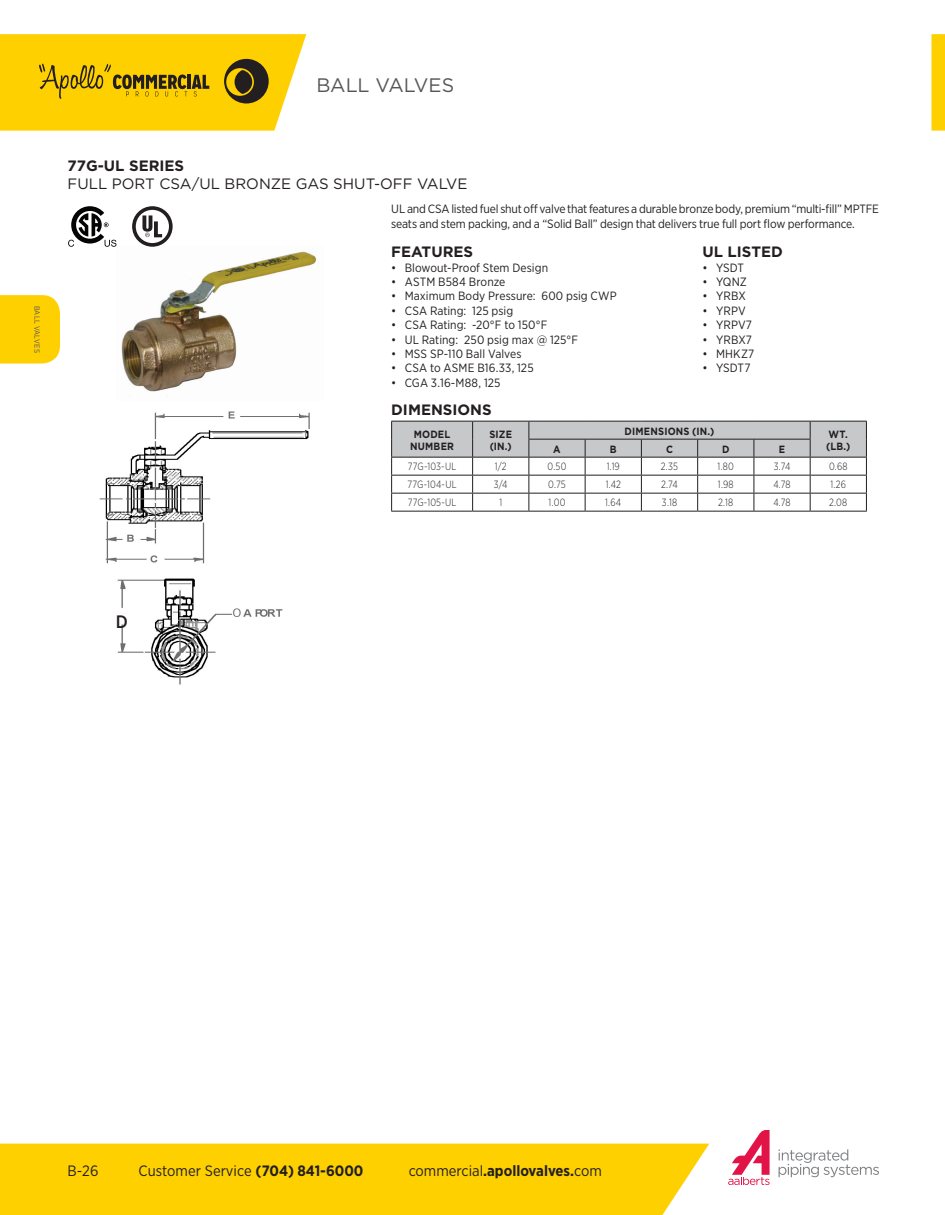
<style>
.page{position:relative;width:945px;height:1215px;background:#fff}
.page>*{position:absolute;margin:0;border:0;box-sizing:border-box;transform-origin:0 0}
.t1{font:19.5px "Gotham";letter-spacing:-.005em;color:#555659}
.t2{font:500 18px "Gotham Narrow";color:#231f20}
.t3{font:700 15px "Gotham";color:#231f20}
.Subtitle{font:15px "Gotham";color:#231f20}
.t4{font:15px "Gotham Narrow";color:#231f20}
.t5{font:700 15px "Gotham Narrow";color:#231f20}
.Description_Text{font:12px/14.4px "Gotham Narrow";letter-spacing:-.005em;color:#231f20}
.Description_Text-2{font:12px "Gotham Narrow";letter-spacing:.015em;color:#231f20}
.Dimensions_Body_Cent{font:300 10.5px "Gotham Narrow";letter-spacing:.02em;color:#231f20;scale:.9 1}
.Dimensions_Header{font:700 10.5px "Gotham";letter-spacing:.02em;color:#231f20;scale:.9 1}
.t6{font:7.5px "Gotham Narrow";letter-spacing:.025em;color:#555659}
.s1{font-weight:700}
.s2{font-weight:400}
</style>
<div class="page">
<div style="left:0;top:1144px;width:709px;height:71px;background:#ffd000"></div>
<svg style="left:728px;top:1130px;width:42px;height:55px"></svg>
<svg style="left:779px;top:1149px;width:100px;height:28px"></svg>
<svg style="left:932px;top:34px;width:13px;height:97px"></svg>
<svg style="left:0;top:34px;width:306px;height:97px;background:#ebc211"></svg>
<div style="left:0;top:295px;width:60px;height:69px;background:#ffd000"></div>
<svg style="left:391px;top:421px;width:476px;height:90px"></svg>
<hr style="left:391px;top:511px;width:82px;height:1px;background:#231f20">
<hr style="left:473px;top:511px;width:56px;height:1px;background:#231f20">
<hr style="left:529px;top:511px;width:56px;height:1px;background:#231f20">
<hr style="left:585px;top:511px;width:56px;height:1px;background:#231f20">
<hr style="left:641px;top:511px;width:57px;height:1px;background:#231f20">
<hr style="left:698px;top:511px;width:56px;height:1px;background:#231f20">
<hr style="left:754px;top:511px;width:56px;height:1px;background:#231f20">
<hr style="left:810px;top:511px;width:57px;height:1px;background:#231f20">
<img style="left:121px;top:251px;width:196px;height:145px">
<img style="left:99px;top:411px;width:211px;height:153px">
<img style="left:117px;top:578px;width:166px;height:107px">
<svg style="left:68px;top:206px;width:48px;height:41px"></svg>
<svg style="left:132px;top:206px;width:41px;height:41px"></svg>
<p class="t6" style="left:42px;top:306px;width:48px;rotate:90deg">BALL VALVES</p>
<h1 class="t1" style="left:316px;top:73px;width:139px">BALL VALVES</h1>
<p class="t3" style="left:68px;top:157px;width:118px">77G-UL SERIES</p>
<p class="Subtitle" style="left:68px;top:174px;width:402px">FULL PORT CSA/UL BRONZE GAS SHUT-OFF VALVE</p>
<p class="Description_Text" style="left:391px;top:202px;width:489px">UL and CSA listed fuel shut off valve that features a durable bronze body, premium “multi-fill” MPTFE seats and stem packing, and a “Solid Ball” design that delivers true full port flow performance.</p>
<p class="t3" style="left:391px;top:243px;width:83px">FEATURES</p>
<p class="Description_Text" style="left:391px;top:260px;width:158px">• Blowout-Proof Stem Design</p>
<p class="Description_Text" style="left:391px;top:274px;width:116px">• ASTM B584 Bronze</p>
<p class="Description_Text" style="left:391px;top:289px;width:227px">• Maximum Body Pressure: 600 psig CWP</p>
<p class="Description_Text" style="left:391px;top:303px;width:124px">• CSA Rating: 125 psig</p>
<p class="Description_Text" style="left:391px;top:318px;width:158px">• CSA Rating: -20°F to 150°F</p>
<p class="Description_Text" style="left:391px;top:332px;width:188px">• UL Rating: 250 psig max @ 125°F</p>
<p class="Description_Text" style="left:391px;top:346px;width:132px">• MSS SP-110 Ball Valves</p>
<p class="Description_Text" style="left:391px;top:361px;width:144px">• CSA to ASME B16.33, 125</p>
<p class="Description_Text-2" style="left:391px;top:375px;width:111px">• CGA 3.16-M88, 125</p>
<p class="t3" style="left:703px;top:243px;width:82px">UL LISTED</p>
<p class="Description_Text" style="left:703px;top:260px;width:43px">• YSDT</p>
<p class="Description_Text" style="left:703px;top:274px;width:46px">• YQNZ</p>
<p class="Description_Text" style="left:703px;top:289px;width:45px">• YRBX</p>
<p class="Description_Text" style="left:703px;top:303px;width:45px">• YRPV</p>
<p class="Description_Text" style="left:703px;top:318px;width:51px">• YRPV7</p>
<p class="Description_Text" style="left:703px;top:332px;width:51px">• YRBX7</p>
<p class="Description_Text" style="left:703px;top:346px;width:53px">• MHKZ7</p>
<p class="Description_Text" style="left:703px;top:361px;width:49px">• YSDT7</p>
<p class="t3" style="left:391px;top:401px;width:102px">DIMENSIONS</p>
<p class="Dimensions_Header" style="left:414px;top:428px;width:42px">MODEL</p>
<p class="Dimensions_Header" style="left:410px;top:441px;width:50px">NUMBER</p>
<p class="Dimensions_Header" style="left:489px;top:428px;width:27px">SIZE</p>
<p class="Dimensions_Header" style="left:490px;top:441px;width:26px">(IN.)</p>
<p class="Dimensions_Header" style="left:625px;top:425px;width:101px">DIMENSIONS (IN.)</p>
<p class="Dimensions_Header" style="left:829px;top:428px;width:23px">WT.</p>
<p class="Dimensions_Header" style="left:553px;top:443px;width:10px">A</p>
<p class="Dimensions_Header" style="left:610px;top:443px;width:9px">B</p>
<p class="Dimensions_Header" style="left:666px;top:443px;width:9px">C</p>
<p class="Dimensions_Header" style="left:722px;top:443px;width:10px">D</p>
<p class="Dimensions_Header" style="left:779px;top:443px;width:9px">E</p>
<p class="Dimensions_Header" style="left:826px;top:441px;width:28px">(LB.)</p>
<p class="Dimensions_Body_Cent" style="left:408px;top:460px;width:55px">77G-103-UL</p>
<p class="Dimensions_Body_Cent" style="left:495px;top:460px;width:15px">1/2</p>
<p class="Dimensions_Body_Cent" style="left:548px;top:460px;width:23px">0.50</p>
<p class="Dimensions_Body_Cent" style="left:607px;top:460px;width:16px">1.19</p>
<p class="Dimensions_Body_Cent" style="left:661px;top:460px;width:21px">2.35</p>
<p class="Dimensions_Body_Cent" style="left:718px;top:460px;width:20px">1.80</p>
<p class="Dimensions_Body_Cent" style="left:774px;top:460px;width:20px">3.74</p>
<p class="Dimensions_Body_Cent" style="left:829px;top:460px;width:22px">0.68</p>
<p class="Dimensions_Body_Cent" style="left:408px;top:478px;width:56px">77G-104-UL</p>
<p class="Dimensions_Body_Cent" style="left:494px;top:478px;width:17px">3/4</p>
<p class="Dimensions_Body_Cent" style="left:548px;top:478px;width:21px">0.75</p>
<p class="Dimensions_Body_Cent" style="left:606px;top:478px;width:18px">1.42</p>
<p class="Dimensions_Body_Cent" style="left:661px;top:478px;width:20px">2.74</p>
<p class="Dimensions_Body_Cent" style="left:718px;top:478px;width:19px">1.98</p>
<p class="Dimensions_Body_Cent" style="left:773px;top:478px;width:21px">4.78</p>
<p class="Dimensions_Body_Cent" style="left:831px;top:478px;width:19px">1.26</p>
<p class="Dimensions_Body_Cent" style="left:408px;top:496px;width:55px">77G-105-UL</p>
<p class="Dimensions_Body_Cent" style="left:499px;top:496px;width:5px">1</p>
<p class="Dimensions_Body_Cent" style="left:549px;top:496px;width:20px">1.00</p>
<p class="Dimensions_Body_Cent" style="left:605px;top:496px;width:19px">1.64</p>
<p class="Dimensions_Body_Cent" style="left:662px;top:496px;width:18px">3.18</p>
<p class="Dimensions_Body_Cent" style="left:718px;top:496px;width:18px">2.18</p>
<p class="Dimensions_Body_Cent" style="left:773px;top:496px;width:21px">4.78</p>
<p class="Dimensions_Body_Cent" style="left:829px;top:496px;width:22px">2.08</p>
<p class="t2" style="left:116px;top:610px;width:14px">D</p>
<p class="t4" style="left:68px;top:1161px;width:32px">B-26</p>
<p class="t4" style="left:139px;top:1161px;width:226px">Customer Service <span class="s1">(704) 841-6000</span></p>
<p class="t5" style="left:409px;top:1161px;width:195px"><span class="s2">commercial</span>.apollovalves.<span class="s2">com</span></p>
</div>
